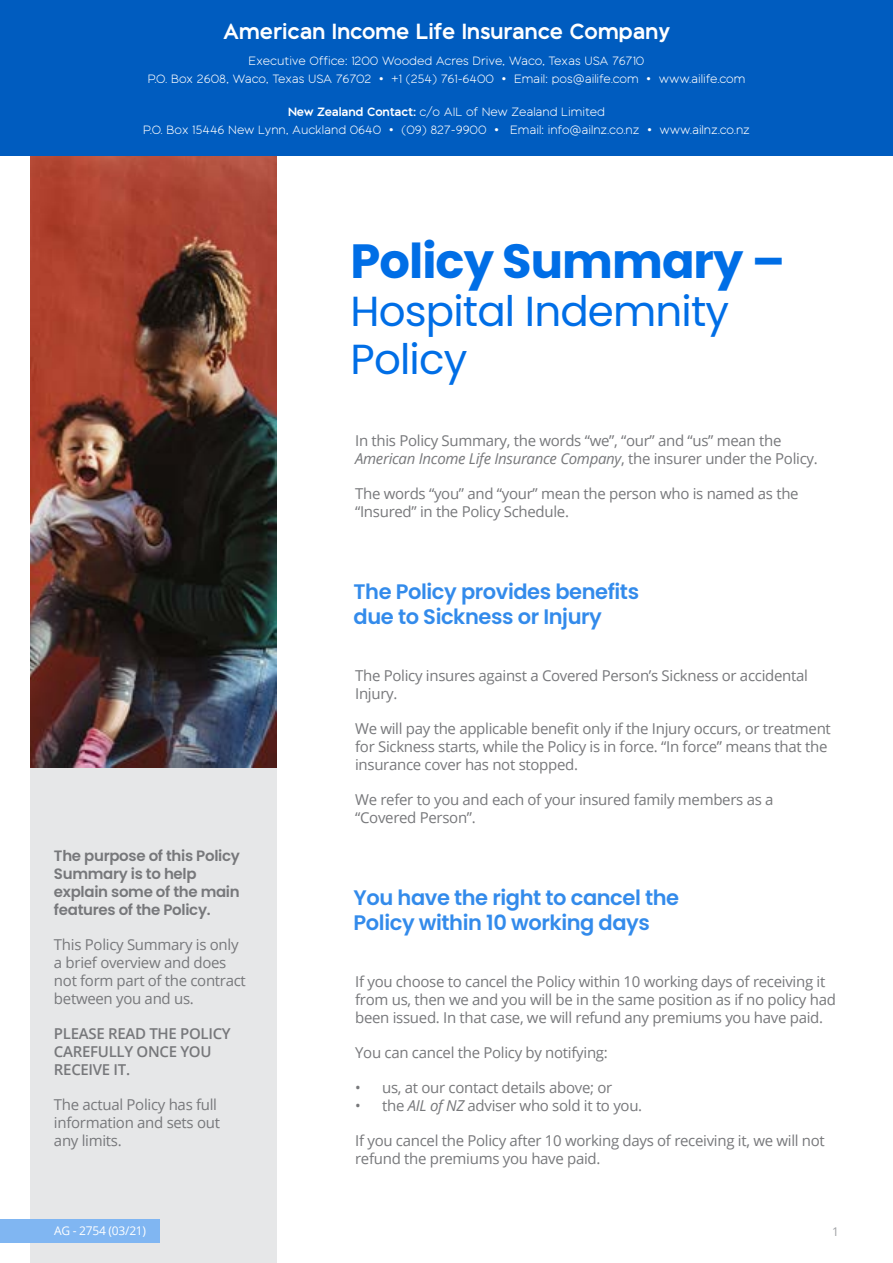
<style>
.page{position:relative;width:893px;height:1263px;background:#fff}
.page>*{position:absolute;margin:0;border:0;box-sizing:border-box;transform-origin:0 0}
.t1{font:700 48px "Poppins";letter-spacing:-.02em;color:#006ee6}
.t2{font:42px/48px "Poppins";letter-spacing:-.02em;color:#006ee6}
.t3{font:600 22.5px "Black Sans";letter-spacing:-.01em;color:#fff}
.t4{font:600 21px/25.2px "Poppins";letter-spacing:-.02em;color:#338beb}
.t5{font:15px/18px "Open Sans";letter-spacing:-.02em;color:#77787b}
.t6{font:600 15px/18px "Poppins";letter-spacing:-.02em;color:#77787b}
.t7{font:600 15px/18px "Open Sans";letter-spacing:-.02em;color:#77787b}
.t8{font:300 12.3px/17.9px "Black Sans";letter-spacing:-.01em;color:#fff;text-align:center}
.t9{font:12px "Open Sans";letter-spacing:-.02em;color:#fff}
.t10{font:12px "Open Sans";color:#9d9fa2}
.s1{font-weight:600}
.s2{font-style:italic}
</style>
<div class="page">
<div style="left:30px;top:767px;width:246px;height:496px;background:#e6e7e8"></div>
<img style="left:30px;top:155px;width:246px;height:612px">
<div style="left:0;top:0;width:893px;height:155px;background:#005cbf"></div>
<div style="left:0;top:1219px;width:160px;height:24px;background:#80b6f2"></div>
<h3 class="t3" style="left:223px;top:18px;width:449px">American Income Life Insurance Company</h3>
<p class="t8" style="left:148px;top:52px;width:599px">Executive Office: 1200 Wooded Acres Drive, Waco, Texas USA 76710<br>P.O. Box 2608, Waco, Texas USA 76702 • +1 (254) 761-6400 • Email: pos@ailife.com • www.ailife.com</p>
<p class="t8" style="left:143px;top:103px;width:608px"><span class="s1">New Zealand Contact:</span> c/o AIL of New Zealand Limited<br>P.O. Box 15446 New Lynn, Auckland 0640 • (09) 827-9900 • Email: info@ailnz.co.nz • www.ailnz.co.nz</p>
<h1 class="t1" style="left:351px;top:234px;width:436px">Policy Summary –</h1>
<h2 class="t2" style="left:351px;top:288px;width:380px">Hospital Indemnity<br>Policy</h2>
<p class="t5" style="left:355px;top:431px;width:464px">In this Policy Summary, the words “we”, “our” and “us” mean the<br><span class="s2">American Income Life Insurance Company</span>, the insurer under the Policy.</p>
<p class="t5" style="left:355px;top:484px;width:445px">The words “you” and “your” mean the person who is named as the “Insured” in the Policy Schedule.</p>
<p class="t6" style="left:54px;top:847px;width:187px">The purpose of this Policy<br>Summary is to help explain some of the main features of the Policy.</p>
<p class="t5" style="left:54px;top:935px;width:193px">This Policy Summary is only a brief overview and does not form part of the contract between you and us.</p>
<p class="t7" style="left:54px;top:1024px;width:178px">PLEASE READ THE POLICY<br>CAREFULLY ONCE YOU<br>RECEIVE IT.</p>
<p class="t5" style="left:54px;top:1095px;width:168px">The actual Policy has full information and sets out any limits.</p>
<p class="t9" style="left:54px;top:1223px;width:94px">AG - 2754 (03/21)</p>
<h3 class="t4" style="left:354px;top:579px;width:287px">The Policy provides benefits due to Sickness or Injury</h3>
<p class="t5" style="left:355px;top:666px;width:454px">The Policy insures against a Covered Person’s Sickness or accidental<br>Injury.</p>
<p class="t5" style="left:355px;top:719px;width:477px">We will pay the applicable benefit only if the Injury occurs, or treatment for Sickness starts, while the Policy is in force. “In force” means that the insurance cover has not stopped.</p>
<p class="t5" style="left:355px;top:790px;width:420px">We refer to you and each of your insured family members as a “Covered Person”.</p>
<h3 class="t4" style="left:354px;top:885px;width:327px">You have the right to cancel the<br>Policy within 10 working days</h3>
<p class="t5" style="left:355px;top:972px;width:482px">If you choose to cancel the Policy within 10 working days of receiving it from us, then we and you will be in the same position as if no policy had been issued. In that case, we will refund any premiums you have paid.</p>
<p class="t5" style="left:355px;top:1043px;width:254px">You can cancel the Policy by notifying:</p>
<p class="t5" style="left:355px;top:1078px;width:259px">• us, at our contact details above; or</p>
<p class="t5" style="left:355px;top:1096px;width:289px">• the <span class="s2">AIL of NZ</span> adviser who sold it to you.</p>
<p class="t5" style="left:355px;top:1131px;width:471px">If you cancel the Policy after 10 working days of receiving it, we will not refund the premiums you have paid.</p>
<p class="t10" style="left:832px;top:1223px;width:8px">1</p>
</div>
